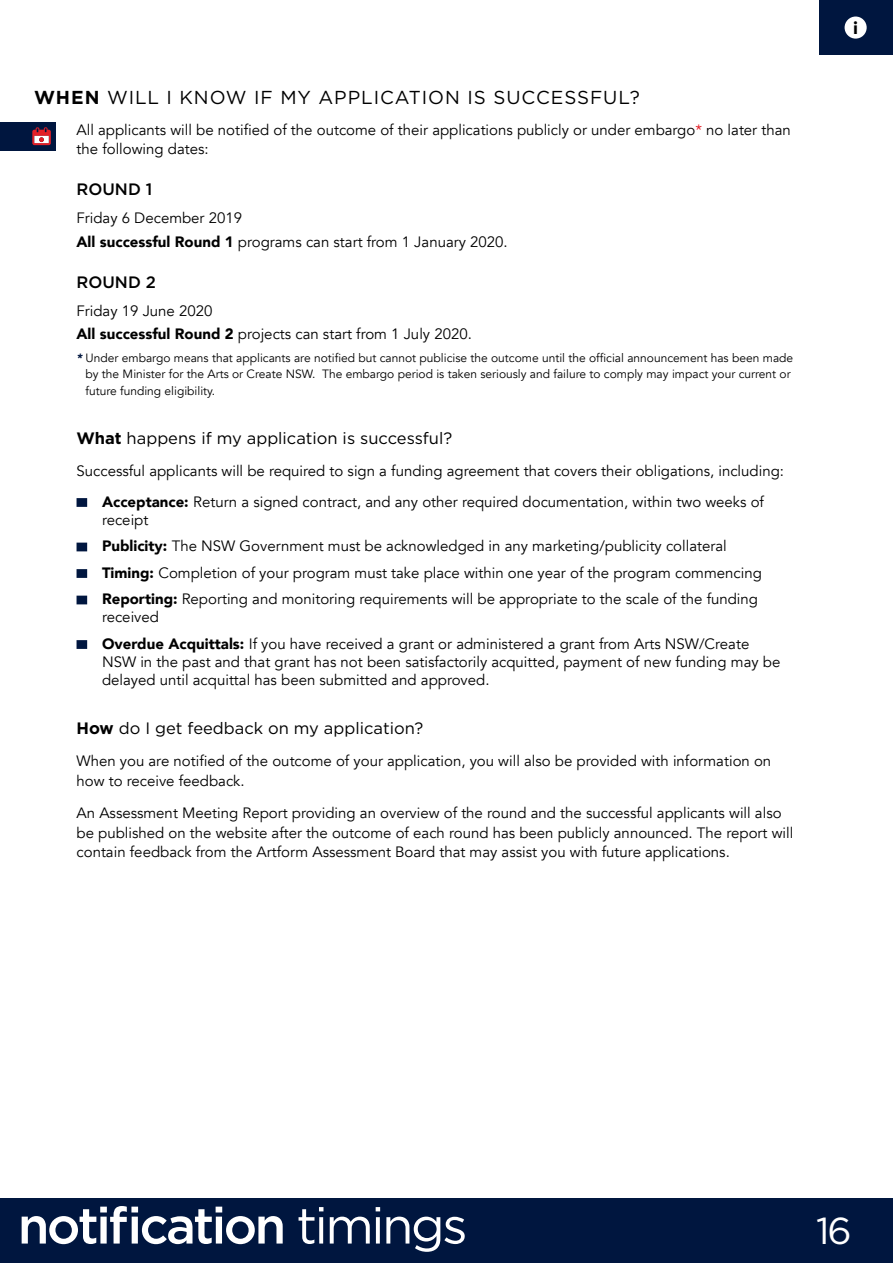
<style>
.page{position:relative;width:893px;height:1263px;background:#fff}
.page>*{position:absolute;margin:0;border:0;box-sizing:border-box;transform-origin:0 0}
.t1{font:500 51px "Gotham";letter-spacing:-.05em;color:#fff}
.t2{font:37.5px "Gotham";color:#fff}
.t3{font:18.75px "Gotham";letter-spacing:.05em;color:#000}
.t4{font:900 17.25px "Circular Std";color:#000}
.t5{font:16.5px "Gotham";color:#000}
.t6{font:500 16.5px "Gotham";color:#000}
.t7{font:15px/19.5px "Avenir";color:#000}
.t8{font:12px/16.5px "Avenir";color:#000}
.s1{font-weight:700}
.s2{color:#e31f27}
.s3{font-weight:900}
.s4{font-weight:900;font-style:italic;color:#00163f}
.s5{font-weight:400}
</style>
<div class="page">
<div style="left:0;top:1198px;width:893px;height:65px;background:#00163f"></div>
<div style="left:819px;top:1px;width:74px;height:54px;background:#00163f"></div>
<div style="left:845px;top:17px;width:22px;height:22px;background:#fff;border-radius:50%"></div>
<div style="left:77px;top:498px;width:10px;height:9px;background:#00163f"></div>
<div style="left:77px;top:543px;width:10px;height:8px;background:#00163f"></div>
<div style="left:77px;top:569px;width:10px;height:9px;background:#00163f"></div>
<div style="left:77px;top:596px;width:10px;height:8px;background:#00163f"></div>
<div style="left:77px;top:640px;width:10px;height:9px;background:#00163f"></div>
<div style="left:0;top:123px;width:55px;height:28px;background:#00163f"></div>
<svg style="left:32px;top:127px;width:19px;height:18px"></svg>
<p class="t3" style="left:34px;top:85px;width:607px"><span class="s1">WHEN</span> WILL I KNOW IF MY APPLICATION IS SUCCESSFUL?</p>
<p class="t7" style="left:77px;top:120px;width:716px">All applicants will be notified of the outcome of their applications publicly or under embargo<span class="s2">*</span> no later than the following dates:</p>
<p class="t6" style="left:77px;top:178px;width:77px">ROUND 1</p>
<p class="t7" style="left:77px;top:206px;width:433px;line-height:23.7px">Friday 6 December 2019<br><span class="s3">All successful Round 1</span> programs can start from 1 January 2020.</p>
<p class="t6" style="left:77px;top:271px;width:81px">ROUND 2</p>
<p class="t7" style="left:77px;top:299px;width:397px;line-height:23.7px">Friday 19 June 2020<br><span class="s3">All successful Round 2</span> projects can start from 1 July 2020.</p>
<p class="t8" style="left:86px;top:349px;width:709px;text-indent:-9px"><span class="s4">*</span> Under embargo means that applicants are notified but cannot publicise the outcome until the official announcement has been made by the Minister for the Arts or Create NSW. The embargo period is taken seriously and failure to comply may impact your current or future funding eligibility.</p>
<p class="t5" style="left:77px;top:427px;width:377px"><span class="s1">What</span> happens if my application is successful?</p>
<p class="t7" style="left:77px;top:456px;width:709px;line-height:30.8px;text-align:center">Successful applicants will be required to sign a funding agreement that covers their obligations, including:<br><span class="s3">Acceptance:</span> Return a signed contract, and any other required documentation, within two weeks of</p>
<p class="t7" style="left:102px;top:507px;width:661px;line-height:26.5px">receipt<br><span class="s3">Publicity:</span> The NSW Government must be acknowledged in any marketing/publicity collateral <span class="s3">Timing:</span> Completion of your program must take place within one year of the program commencing <span class="s3">Reporting:</span> Reporting and monitoring requirements will be appropriate to the scale of the funding</p>
<p class="t7" style="left:102px;top:604px;width:649px;line-height:26.5px">received<br><span class="s3">Overdue Acquittals:</span> If you have received a grant or administered a grant from Arts NSW/Create</p>
<p class="t7" style="left:102px;top:653px;width:680px;line-height:18px">NSW in the past and that grant has not been satisfactorily acquitted, payment of new funding may be delayed until acquittal has been submitted and approved.</p>
<p class="t5" style="left:77px;top:718px;width:348px"><span class="s1">How</span> do I get feedback on my application?</p>
<p class="t7" style="left:77px;top:752px;width:696px">When you are notified of the outcome of your application, you will also be provided with information on how to receive feedback.</p>
<p class="t7" style="left:77px;top:803px;width:718px">An Assessment Meeting Report providing an overview of the round and the successful applicants will also be published on the website after the outcome of each round has been publicly announced. The report will contain feedback from the Artform Assessment Board that may assist you with future applications.</p>
<p class="t4" style="left:853px;top:17px;width:6px">i</p>
<h1 class="t1" style="left:18px;top:1192px;width:451px">notification <span class="s5">timings</span></h1>
<h2 class="t2" style="left:816px;top:1206px;width:37px">16</h2>
</div>
